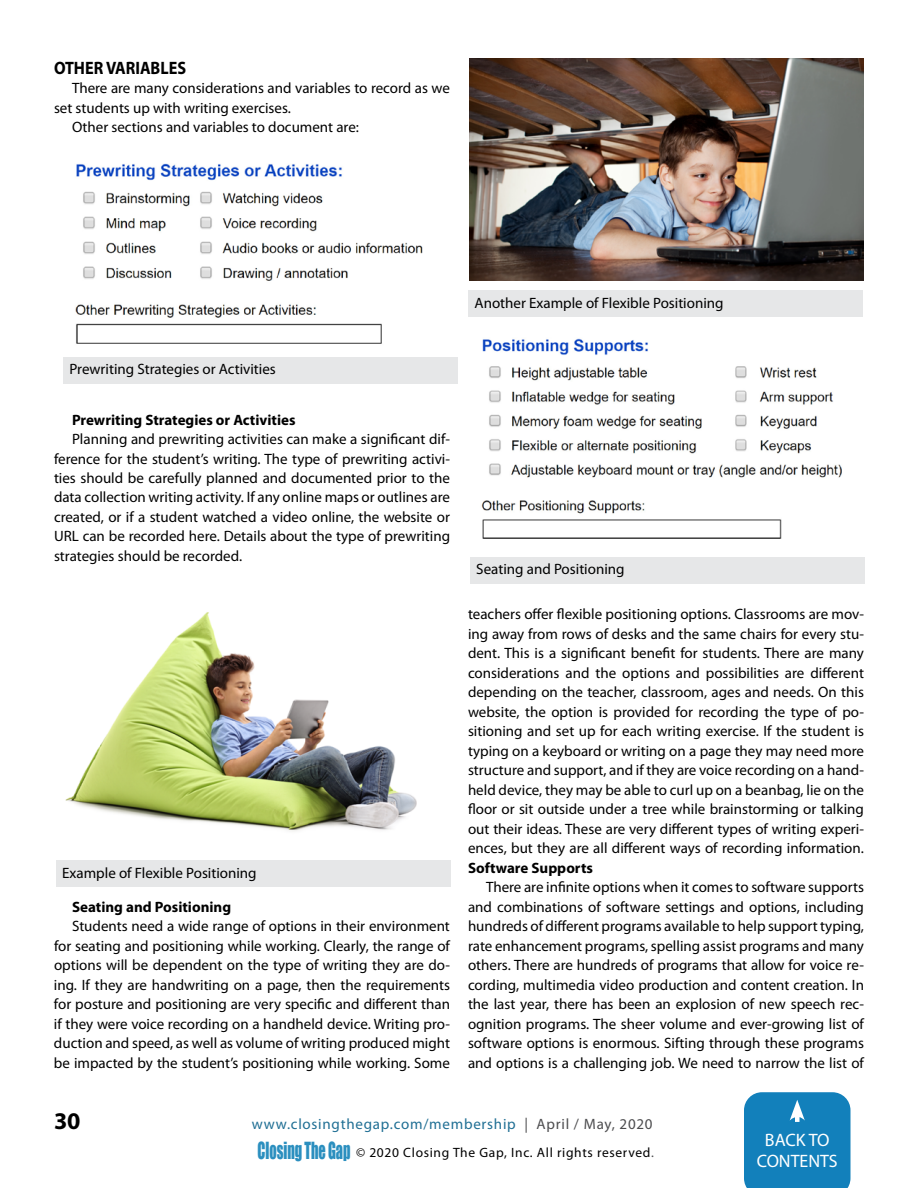
<style>
.page{position:relative;width:918px;height:1188px;background:#fff}
.page>*{position:absolute;margin:0;border:0;box-sizing:border-box;transform-origin:0 0}
.t1{font:700 24px "Myriad";color:#000}
.t2{font:18px/21px "Myriad";color:#fff;text-align:center}
.t3{font:700 18px "Myriad";color:#000;scale:.9 1}
.t4{font:15px/19.5px "Myriad Pro";color:#000;text-align:justify}
.t5{font:700 15px "Myriad Pro";color:#000}
.t6{font:15px "Myriad Pro";letter-spacing:.05em;color:#206f94}
.t7{font:13.5px "Myriad Pro";letter-spacing:.05em;color:#000}
.s1{color:#4d4d4f}
.s2{font-family:"Impact";font-size:21.75px;color:#2b8fbf}
</style>
<div class="page">
<div style="left:744px;top:1092px;width:106px;height:96px;background:#1280bb"></div>
<img style="left:63px;top:163px;width:360px;height:196px">
<div style="left:64px;top:357px;width:394px;height:27px;background:#e6e7e8"></div>
<img style="left:65px;top:612px;width:352px;height:219px">
<div style="left:56px;top:860px;width:395px;height:27px;background:#e6e7e8"></div>
<img style="left:469px;top:59px;width:395px;height:221px">
<div style="left:469px;top:290px;width:394px;height:27px;background:#e6e7e8"></div>
<img style="left:481px;top:338px;width:361px;height:201px">
<div style="left:470px;top:557px;width:395px;height:26px;background:#e6e7e8"></div>
<p class="t3" style="left:54px;top:58px;width:148px">OTHER VARIABLES</p>
<p class="t4" style="left:72px;top:78px;width:380px">There are many considerations and variables to record as we</p>
<p class="t4" style="left:54px;top:97px;width:238px">set students up with writing exercises.</p>
<p class="t4" style="left:72px;top:117px;width:289px">Other sections and variables to document are:</p>
<p class="t4" style="left:475px;top:293px;width:251px">Another Example of Flexible Positioning</p>
<p class="t4" style="left:70px;top:359px;width:208px">Prewriting Strategies or Activities</p>
<p class="t5" style="left:72px;top:410px;width:225px">Prewriting Strategies or Activities</p>
<p class="t4" style="left:54px;top:429px;width:398px;text-indent:18px">Planning and prewriting activities can make a significant dif&shy;ference for the student’s writing. The type of prewriting activi&shy;ties should be carefully planned and documented prior to the data collection writing activity. If any online maps or outlines are created, or if a student watched a video online, the website or URL can be recorded here. Details about the type of prewriting strategies should be recorded.</p>
<p class="t4" style="left:62px;top:863px;width:196px">Example of Flexible Positioning</p>
<p class="t5" style="left:72px;top:897px;width:161px">Seating and Positioning</p>
<p class="t4" style="left:54px;top:916px;width:398px;text-indent:18px">Students need a wide range of options in their environment for seating and positioning while working. Clearly, the range of options will be dependent on the type of writing they are do&shy;ing. If they are handwriting on a page, then the requirements for posture and positioning are very specific and different than if they were voice recording on a handheld device. Writing pro&shy;duction and speed, as well as volume of writing produced might be impacted by the student’s positioning while working. Some</p>
<p class="t4" style="left:476px;top:559px;width:150px">Seating and Positioning</p>
<p class="t4" style="left:468px;top:604px;width:398px">teachers offer flexible positioning options. Classrooms are mov&shy;ing away from rows of desks and the same chairs for every stu&shy;dent. This is a significant benefit for students. There are many considerations and the options and possibilities are different depending on the teacher, classroom, ages and needs. On this website, the option is provided for recording the type of po&shy;sitioning and set up for each writing exercise. If the student is typing on a keyboard or writing on a page they may need more structure and support, and if they are voice recording on a hand&shy;held device, they may be able to curl up on a beanbag, lie on the floor or sit outside under a tree while brainstorming or talking out their ideas. These are very different types of writing experi&shy;ences, but they are all different ways of recording information.</p>
<p class="t5" style="left:468px;top:858px;width:127px">Software Supports</p>
<p class="t4" style="left:468px;top:877px;width:398px;text-indent:18px">There are infinite options when it comes to software supports and combinations of software settings and options, including hundreds of different programs available to help support typing, rate enhancement programs, spelling assist programs and many others. There are hundreds of programs that allow for voice re&shy;cording, multimedia video production and content creation. In the last year, there has been an explosion of new speech rec&shy;ognition programs. The sheer volume and ever-growing list of software options is enormous. Sifting through these programs and options is a challenging job. We need to narrow the list of</p>
<h1 class="t1" style="left:54px;top:1109px;width:28px">30</h1>
<p class="t6" style="left:252px;top:1115px;width:402px">www.closingthegap.com/membership <span class="s1">| April / May, 2020</span></p>
<p class="t7" style="left:257px;top:1145px;width:398px"><span class="s2">ClosingTheGap</span> © 2020 Closing The Gap, Inc. All rights reserved<span class="s1">.</span></p>
<p class="t2" style="left:757px;top:1130px;width:83px">BACK TO<br>CONTENTS</p>
</div>
